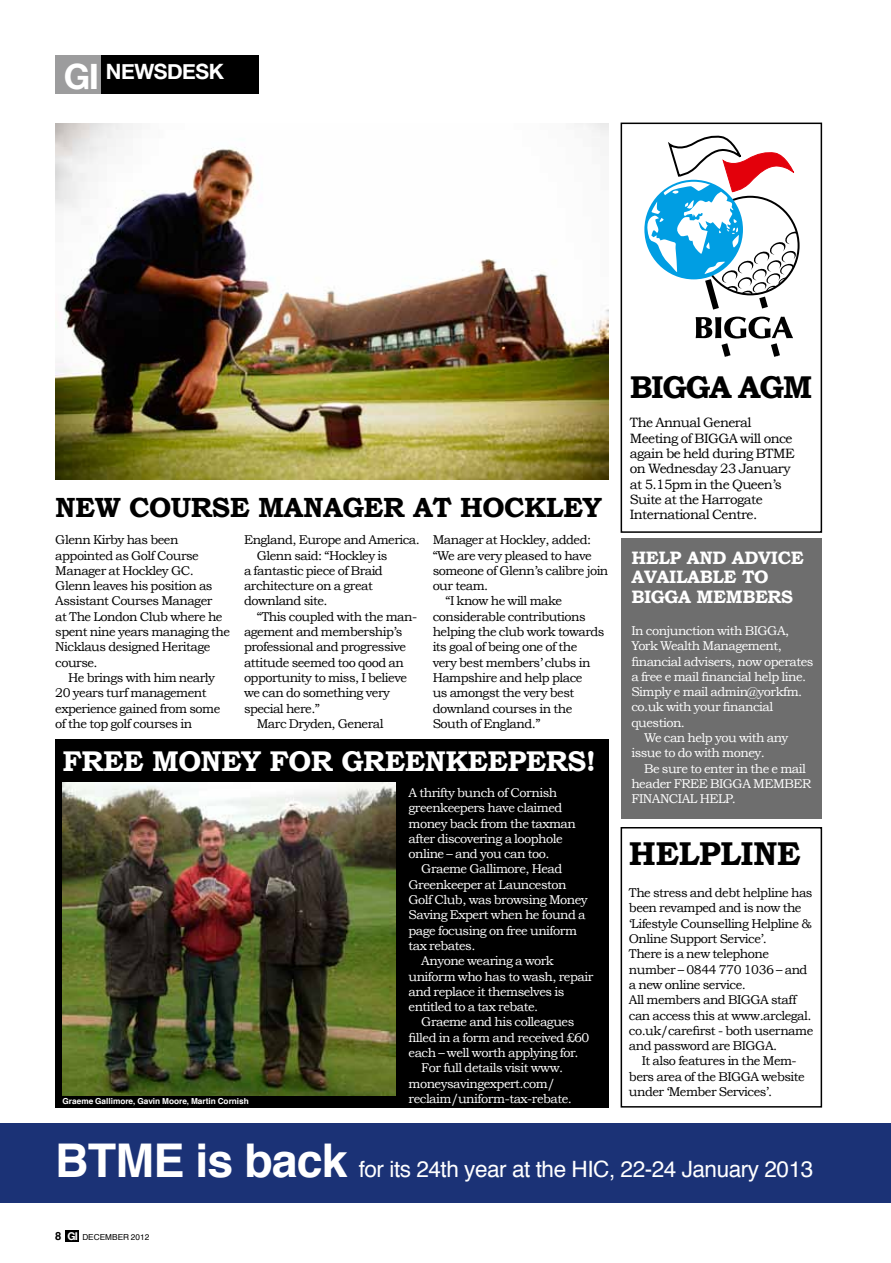
<style>
.page{position:relative;width:891px;height:1263px;background:#fff}
.page>*{position:absolute;margin:0;border:0;box-sizing:border-box;transform-origin:0 0}
.t1{font:700 33px "Bookman Old Style";color:#000}
.t2{font:700 31.5px "Bookman Old Style";letter-spacing:-.04em;color:#000}
.t3{font:700 28.5px "Bookman Old Style";letter-spacing:-.02em;color:#fff}
.t4{font:700 27.75px "Bookman Old Style";letter-spacing:-.02em;color:#000}
.t5{font:22.5px "Helvetica";letter-spacing:-.02em;color:#fff}
.t6{font:700 21px "Helvetica Neue";letter-spacing:-.02em;color:#fff}
.t7{font:700 18px/19.5px "Bookman Old Style";letter-spacing:-.02em;color:#fff}
.t8{font:13.5px/15.3px "Bookman Old Style";letter-spacing:-.04em;color:#000}
.t9{font:12.75px "Bookman Old Style";letter-spacing:-.04em;color:#000}
.t10{font:12.75px "Bookman Old Style";letter-spacing:-.04em;color:#fff}
.t11{font:700 8.25px "Helvetica";color:#fff}
.t12{font:8.25px "Helvetica";color:#000}
.s1{font-size:34.95px}
.s2{font-weight:700;font-size:46.5px}
.s3{font-weight:700;font-size:11.25px}
.s4{font-family:"Helvetica Neue";font-weight:700;font-size:10.8px;color:#fff}
</style>
<div class="page">
<div style="left:55px;top:739px;width:553px;height:368px;background:#000"></div>
<div style="left:620px;top:123px;width:201px;height:410px;border:2px solid #000"></div>
<div style="left:620px;top:827px;width:201px;height:280px;border:2px solid #000"></div>
<img style="left:55px;top:123px;width:553px;height:357px">
<div style="left:621px;top:538px;width:200px;height:281px;background:#6e6e6e"></div>
<img style="left:63px;top:782px;width:332px;height:313px">
<svg style="left:646px;top:136px;width:152px;height:221px"></svg>
<div style="left:0;top:1123px;width:890px;height:79px;background:#1b3276"></div>
<div style="left:65px;top:1230px;width:14px;height:11px;background:#000"></div>
<div style="left:59px;top:55px;width:117px;height:39px;background:#000"></div>
<div style="left:150px;top:55px;width:109px;height:39px;background:#000"></div>
<div style="left:55px;top:55px;width:46px;height:39px;background:#9c9c9d"></div>
<p class="t6" style="left:64px;top:59px;width:160px"><span class="s1">GI</span> NEWSDESK</p>
<p class="t4" style="left:55px;top:491px;width:548px">NEW COURSE MANAGER AT HOCKLEY</p>
<p class="t2" style="left:629px;top:368px;width:184px">BIGGA AGM</p>
<p class="t8" style="left:629px;top:415px;width:166px">The Annual General<br>Meeting of BIGGA will once again be held during BTME on Wednesday 23 January at 5.15pm in the Queen’s<br>Suite at the Harrogate<br>International Centre.</p>
<p class="t9" style="left:432px;top:533px;width:160px">Manager at Hockley, added:</p>
<p class="t9" style="left:432px;top:548px;width:161px">“We are very pleased to have</p>
<p class="t9" style="left:432px;top:563px;width:177px">someone of Glenn’s calibre join</p>
<p class="t9" style="left:432px;top:578px;width:57px">our team.</p>
<p class="t9" style="left:445px;top:594px;width:118px">“I know he will make</p>
<p class="t9" style="left:432px;top:609px;width:154px">considerable contributions</p>
<p class="t9" style="left:432px;top:624px;width:173px">helping the club work towards</p>
<p class="t9" style="left:432px;top:640px;width:146px">its goal of being one of the</p>
<p class="t9" style="left:432px;top:655px;width:159px">very best members’ clubs in</p>
<p class="t9" style="left:432px;top:670px;width:151px">Hampshire and help place</p>
<p class="t9" style="left:432px;top:686px;width:143px">us amongst the very best</p>
<p class="t9" style="left:432px;top:701px;width:141px">downland courses in the</p>
<p class="t9" style="left:432px;top:716px;width:109px">South of England.”</p>
<p class="t9" style="left:55px;top:533px;width:125px">Glenn Kirby has been</p>
<p class="t9" style="left:55px;top:548px;width:145px">appointed as Golf Course</p>
<p class="t9" style="left:55px;top:563px;width:140px">Manager at Hockley GC.</p>
<p class="t9" style="left:55px;top:578px;width:159px">Glenn leaves his position as</p>
<p class="t9" style="left:55px;top:594px;width:158px">Assistant Courses Manager</p>
<p class="t9" style="left:55px;top:609px;width:169px">at The London Club where he</p>
<p class="t9" style="left:55px;top:624px;width:176px">spent nine years managing the</p>
<p class="t9" style="left:55px;top:640px;width:156px">Nicklaus designed Heritage</p>
<p class="t9" style="left:55px;top:655px;width:44px">course.</p>
<p class="t9" style="left:68px;top:670px;width:148px">He brings with him nearly</p>
<p class="t9" style="left:55px;top:686px;width:153px">20 years turf management</p>
<p class="t9" style="left:55px;top:701px;width:166px">experience gained from some</p>
<p class="t9" style="left:55px;top:716px;width:138px">of the top golf courses in</p>
<p class="t9" style="left:244px;top:533px;width:177px">England, Europe and America.</p>
<p class="t9" style="left:257px;top:548px;width:132px">Glenn said: “Hockley is</p>
<p class="t9" style="left:244px;top:563px;width:140px">a fantastic piece of Braid</p>
<p class="t9" style="left:244px;top:578px;width:130px">architecture on a great</p>
<p class="t9" style="left:244px;top:594px;width:85px">downland site.</p>
<p class="t9" style="left:257px;top:609px;width:162px">“This coupled with the man-</p>
<p class="t9" style="left:244px;top:624px;width:160px">agement and membership’s</p>
<p class="t9" style="left:244px;top:640px;width:164px">professional and progressive</p>
<p class="t9" style="left:244px;top:655px;width:161px">attitude seemed too qood an</p>
<p class="t9" style="left:244px;top:670px;width:164px">opportunity to miss, I believe</p>
<p class="t9" style="left:244px;top:686px;width:147px">we can do something very</p>
<p class="t9" style="left:244px;top:701px;width:78px">special here.”</p>
<p class="t9" style="left:257px;top:716px;width:128px">Marc Dryden, General</p>
<p class="t7" style="left:631px;top:547px;width:174px">HELP AND ADVICE<br>AVAILABLE TO<br>BIGGA MEMBERS</p>
<p class="t10" style="left:631px;top:623px;width:159px">In conjunction with BIGGA,</p>
<p class="t10" style="left:631px;top:638px;width:152px">York Wealth Management,</p>
<p class="t10" style="left:631px;top:654px;width:183px">financial advisers, now operates</p>
<p class="t10" style="left:631px;top:669px;width:176px">a free e mail financial help line.</p>
<p class="t10" style="left:631px;top:684px;width:172px">Simply e mail admin@yorkfm.</p>
<p class="t10" style="left:631px;top:700px;width:143px">co.uk with your financial</p>
<p class="t10" style="left:631px;top:715px;width:55px">question.</p>
<p class="t10" style="left:644px;top:730px;width:146px">We can help you with any</p>
<p class="t10" style="left:631px;top:746px;width:135px">issue to do with money.</p>
<p class="t10" style="left:644px;top:761px;width:163px">Be sure to enter in the e mail</p>
<p class="t10" style="left:631px;top:776px;width:181px">header FREE BIGGA MEMBER</p>
<p class="t10" style="left:631px;top:791px;width:106px">FINANCIAL HELP.</p>
<p class="t1" style="left:628px;top:834px;width:173px">HELPLINE</p>
<p class="t9" style="left:628px;top:885px;width:185px">The stress and debt helpline has</p>
<p class="t9" style="left:628px;top:901px;width:174px">been revamped and is now the</p>
<p class="t9" style="left:628px;top:916px;width:184px">‘Lifestyle Counselling Helpline &amp;</p>
<p class="t9" style="left:628px;top:931px;width:139px">Online Support Service’.</p>
<p class="t9" style="left:628px;top:947px;width:141px">There is a new telephone</p>
<p class="t9" style="left:628px;top:962px;width:180px">number – 0844 770 1036 – and</p>
<p class="t9" style="left:628px;top:977px;width:118px">a new online service.</p>
<p class="t9" style="left:628px;top:992px;width:169px">All members and BIGGA staff</p>
<p class="t9" style="left:628px;top:1008px;width:184px">can access this at www.arclegal.</p>
<p class="t9" style="left:628px;top:1023px;width:186px">co.uk/carefirst - both username</p>
<p class="t9" style="left:628px;top:1038px;width:150px">and password are BIGGA.</p>
<p class="t9" style="left:641px;top:1054px;width:156px">It also features in the Mem-</p>
<p class="t9" style="left:628px;top:1069px;width:177px">bers area of the BIGGA website</p>
<p class="t9" style="left:628px;top:1084px;width:145px">under ‘Member Services’.</p>
<p class="t3" style="left:63px;top:744px;width:534px">FREE MONEY FOR GREENKEEPERS!</p>
<p class="t10" style="left:408px;top:785px;width:150px">A thrifty bunch of Cornish</p>
<p class="t10" style="left:408px;top:800px;width:155px">greenkeepers have claimed</p>
<p class="t10" style="left:408px;top:816px;width:169px">money back from the taxman</p>
<p class="t10" style="left:408px;top:831px;width:156px">after discovering a loophole</p>
<p class="t10" style="left:408px;top:846px;width:142px">online – and you can too.</p>
<p class="t10" style="left:421px;top:862px;width:143px">Graeme Gallimore, Head</p>
<p class="t10" style="left:408px;top:877px;width:159px">Greenkeeper at Launceston</p>
<p class="t10" style="left:408px;top:892px;width:181px">Golf Club, was browsing Money</p>
<p class="t10" style="left:408px;top:908px;width:178px">Saving Expert when he found a</p>
<p class="t10" style="left:408px;top:923px;width:170px">page focusing on free uniform</p>
<p class="t10" style="left:408px;top:938px;width:68px">tax rebates.</p>
<p class="t10" style="left:421px;top:953px;width:134px">Anyone wearing a work</p>
<p class="t10" style="left:408px;top:969px;width:186px">uniform who has to wash, repair</p>
<p class="t10" style="left:408px;top:984px;width:157px">and replace it themselves is</p>
<p class="t10" style="left:408px;top:999px;width:131px">entitled to a tax rebate.</p>
<p class="t10" style="left:421px;top:1015px;width:154px">Graeme and his colleagues</p>
<p class="t10" style="left:408px;top:1030px;width:182px">filled in a form and received £60</p>
<p class="t10" style="left:408px;top:1045px;width:171px">each – well worth applying for.</p>
<p class="t10" style="left:421px;top:1061px;width:143px">For full details visit www.</p>
<p class="t10" style="left:408px;top:1076px;width:148px">moneysavingexpert.com/</p>
<p class="t10" style="left:408px;top:1091px;width:165px">reclaim/uniform-tax-rebate.</p>
<p class="t11" style="left:63px;top:1095px;width:188px">Graeme Gallimore, Gavin Moore, Martin Cornish</p>
<p class="t5" style="left:55px;top:1152px;width:759px"><span class="s2">BTME is back</span> for its 24th year at the HIC, 22-24 January 2013</p>
<p class="t12" style="left:55px;top:1231px;width:95px"><span class="s3">8</span> <span class="s4">GI</span> DECEMBER 2012</p>
</div>
